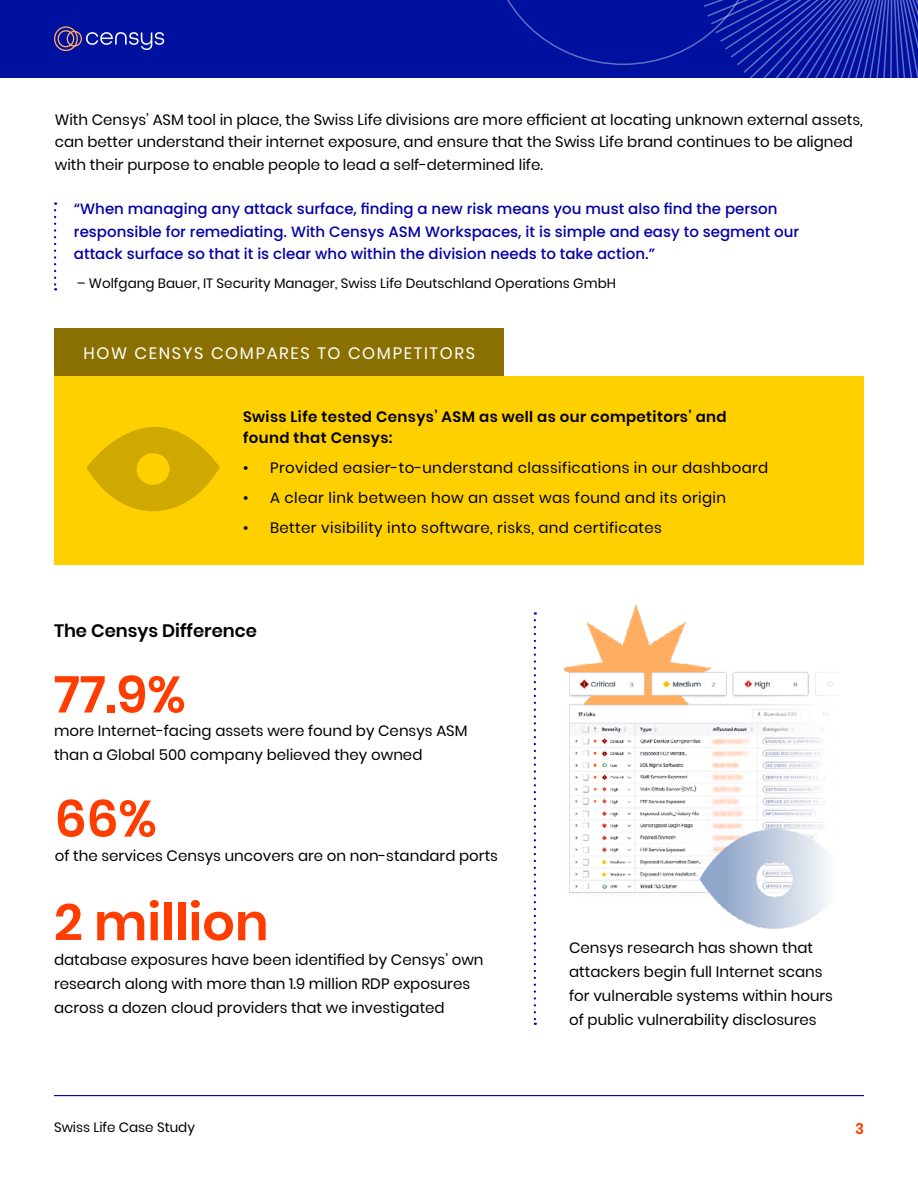
<style>
.page{position:relative;width:918px;height:1188px;background:#fff}
.page>*{position:absolute;margin:0;border:0;box-sizing:border-box;transform-origin:0 0}
.t1{font:600 51px/103.6px "Poppins";color:#ff3d00}
.t2{font:600 18px "Poppins";color:#000}
.t3{font:16.5px "Poppins";letter-spacing:.1em;color:#fff}
.t4{font:15px/24px "Poppins";color:#000}
.t5{font:500 15px/22.5px "Poppins";color:#0400a6}
.t6{font:15px "Poppins";letter-spacing:.025em;color:#000101}
.t7{font:600 15px/21px "Poppins";letter-spacing:.025em;color:#000101}
.t8{font:600 15px "Poppins";color:#ff3d00}
.t9{font:13.5px "Poppins";color:#000}
</style>
<div class="page">
<div style="left:0;top:0;width:918px;height:77px;background:#00109f"></div>
<div style="left:55px;top:376px;width:809px;height:189px;background:#ffd000"></div>
<div style="left:55px;top:329px;width:449px;height:47px;background:#8a7000"></div>
<svg style="left:54px;top:202px;width:2px;height:88px"></svg>
<svg style="left:534px;top:612px;width:2px;height:413px"></svg>
<svg style="left:490px;top:0;width:428px;height:78px"></svg>
<svg style="left:0;top:26px;width:175px;height:52px"></svg>
<hr style="left:54px;top:1095px;width:810px;height:1px;background:#0400a6">
<svg style="left:86px;top:427px;width:134px;height:84px"></svg>
<img style="left:565px;top:606px;width:268px;height:323px">
<p class="t4" style="left:55px;top:109px;width:810px;line-height:22.5px">With Censys’ ASM tool in place, the Swiss Life divisions are more efficient at locating unknown external assets, can better understand their internet exposure, and ensure that the Swiss Life brand continues to be aligned with their purpose to enable people to lead a self-determined life.</p>
<p class="t5" style="left:74px;top:198px;width:727px">“When managing any attack surface, finding a new risk means you must also find the person responsible for remediating. With Censys ASM Workspaces, it is simple and easy to segment our attack surface so that it is clear who within the division needs to take action.”</p>
<p class="t9" style="left:77px;top:275px;width:540px">– Wolfgang Bauer, IT Security Manager, Swiss Life Deutschland Operations GmbH</p>
<p class="t3" style="left:83px;top:344px;width:393px">HOW CENSYS COMPARES TO COMPETITORS</p>
<p class="t7" style="left:243px;top:406px;width:485px">Swiss Life tested Censys’ ASM as well as our competitors’ and found that Censys:</p>
<p class="t6" style="left:243px;top:459px;width:527px">• Provided easier-to-understand classifications in our dashboard</p>
<p class="t6" style="left:243px;top:489px;width:485px">• A clear link between how an asset was found and its origin</p>
<p class="t6" style="left:243px;top:519px;width:420px">• Better visibility into software, risks, and certificates</p>
<p class="t2" style="left:54px;top:620px;width:205px">The Censys Difference</p>
<h1 class="t1" style="left:54px;top:643px;width:133px">77.9%</h1>
<p class="t4" style="left:54px;top:719px;width:415px">more Internet-facing assets were found by Censys ASM than a Global 500 company believed they owned</p>
<h1 class="t1" style="left:54px;top:767px;width:216px">66%<br>2 million</h1>
<p class="t4" style="left:55px;top:843px;width:445px">of the services Censys uncovers are on non-standard ports</p>
<p class="t4" style="left:54px;top:947px;width:431px">database exposures have been identified by Censys’ own research along with more than 1.9 million RDP exposures across a dozen cloud providers that we investigated</p>
<p class="t4" style="left:569px;top:936px;width:265px">Censys research has shown that attackers begin full Internet scans for vulnerable systems within hours of public vulnerability disclosures</p>
<p class="t9" style="left:54px;top:1120px;width:143px">Swiss Life Case Study</p>
<p class="t8" style="left:855px;top:1120px;width:10px">3</p>
</div>
